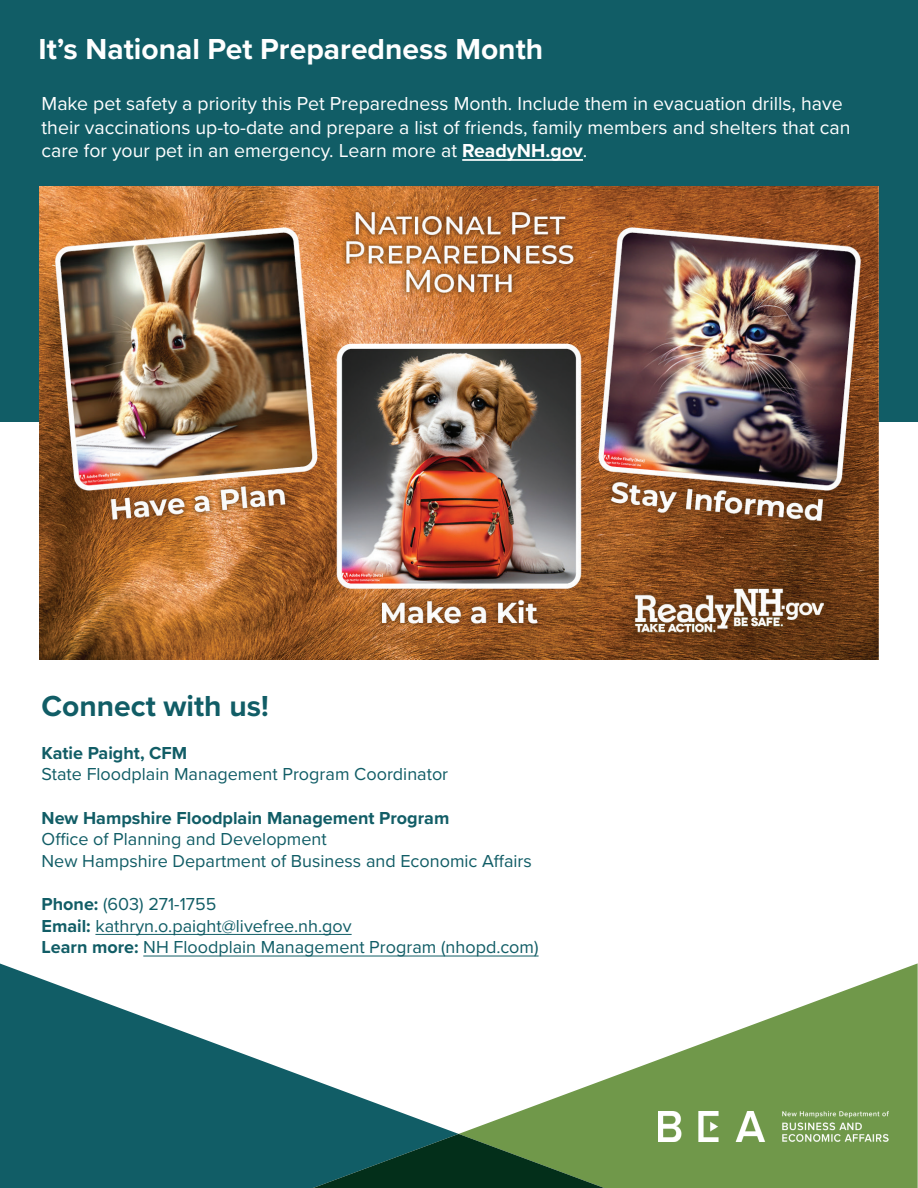
<style>
.page{position:relative;width:918px;height:1188px;background:#fff}
.page>*{position:absolute;margin:0;border:0;box-sizing:border-box;transform-origin:0 0}
.t1{font:700 30px "Proxima Nova";color:#fff}
.t2{font:700 30px "Proxima Nova";color:#115d66}
.t3{font:19.5px/23.4px "Proxima Nova";color:#fff}
.t4{font:18px/21.6px "Proxima Nova";color:#115d66}
.t5{font:700 18px "Proxima Nova";color:#115d66}
.s1{font-weight:700}
</style>
<div class="page">
<svg style="left:0;top:963px;width:459px;height:225px;fill:#115d66"></svg>
<svg style="left:459px;top:963px;width:459px;height:225px;fill:#70984a"></svg>
<svg style="left:302px;top:1134px;width:313px;height:54px;background:#24573b"></svg>
<img style="left:659px;top:1111px;width:230px;height:30px">
<div style="left:0;top:0;width:918px;height:421px;background:#115d66"></div>
<hr style="left:95px;top:934px;width:257px;height:1px;background:#115d66">
<hr style="left:143px;top:956px;width:396px;height:1px;background:#115d66">
<img style="left:39px;top:187px;width:840px;height:472px">
<hr style="left:462px;top:159px;width:121px;height:2px;background:#fff">
<h1 class="t1" style="left:39px;top:27px;width:506px">It’s National Pet Preparedness Month</h1>
<p class="t3" style="left:42px;top:91px;width:811px">Make pet safety a priority this Pet Preparedness Month. Include them in evacuation drills, have their vaccinations up-to-date and prepare a list of friends, family members and shelters that can care for your pet in an emergency. Learn more at <span class="s1">ReadyNH.gov</span>.</p>
<h1 class="t2" style="left:42px;top:683px;width:229px">Connect with us!</h1>
<p class="t5" style="left:42px;top:739px;width:147px">Katie Paight, CFM</p>
<p class="t4" style="left:42px;top:763px;width:408px">State Floodplain Management Program Coordinator</p>
<p class="t5" style="left:42px;top:804px;width:409px">New Hampshire Floodplain Management Program</p>
<p class="t4" style="left:42px;top:828px;width:492px">Office of Planning and Development<br>New Hampshire Department of Business and Economic Affairs</p>
<p class="t4" style="left:42px;top:892px;width:499px"><span class="s1">Phone:</span> (603) 271-1755<br><span class="s1">Email:</span> kathryn.o.paight@livefree.nh.gov<br><span class="s1">Learn more:</span> NH Floodplain Management Program (nhopd.com)</p>
</div>
